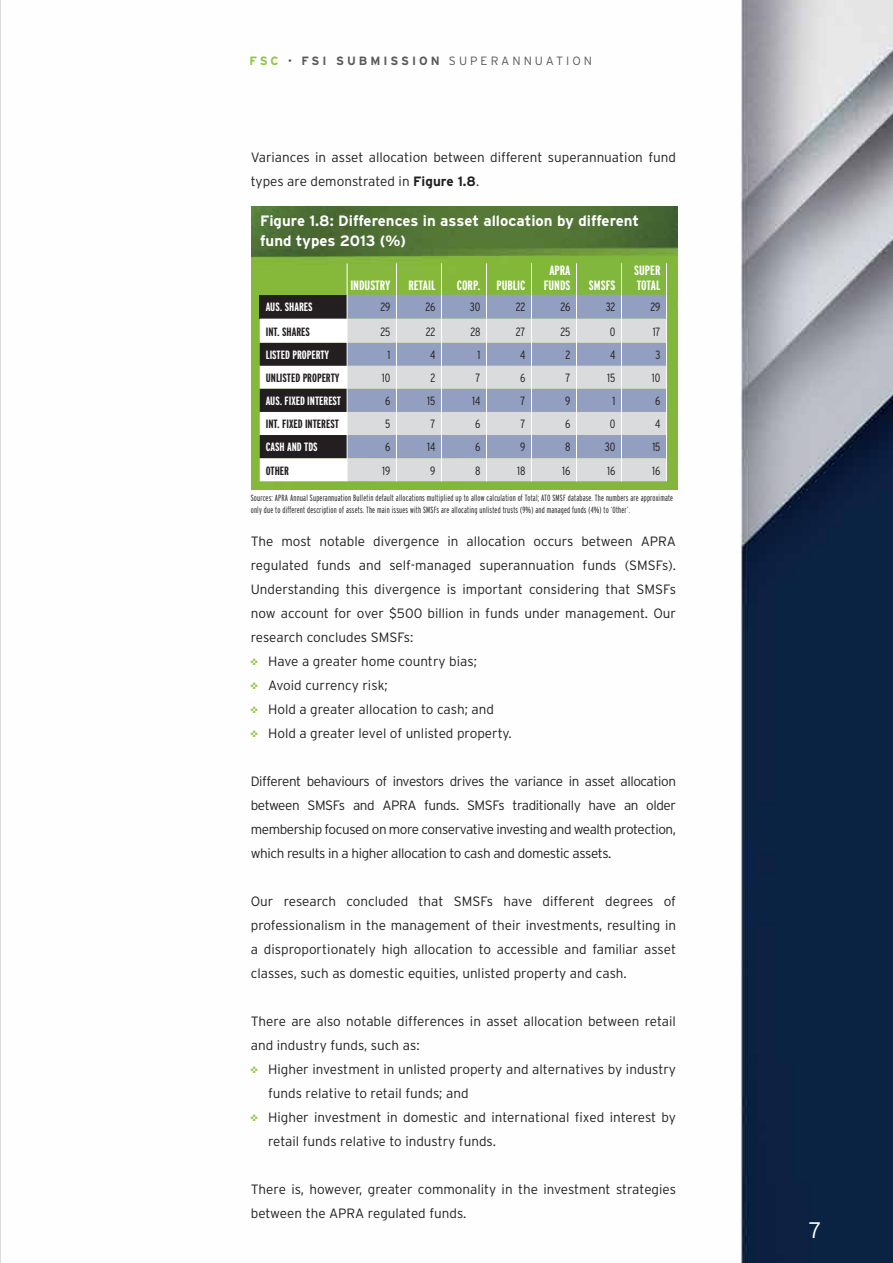
<style>
.page{position:relative;width:893px;height:1263px;background:#fff}
.page>*{position:absolute;margin:0;border:0;box-sizing:border-box;transform-origin:0 0}
.t1{font:300 22.5px "Interstate";color:#fff}
.t2{font:700 15px/19.5px "Interstate";color:#fff}
.t3{font:300 13.5px/24px "Interstate";color:#231f20}
.t4{font:700 extra-condensed 13.5px/15px "Interstate";color:#fff;text-align:center;scale:1.06 1}
.t5{font:300 condensed 12px "Interstate";letter-spacing:-.005em;color:#231f20}
.t6{font:700 extra-condensed 12px "Interstate";color:#fff;scale:1.06 1}
.t7{font:700 extra-condensed 12px "Interstate";color:#231f20;scale:1.06 1}
.t8{font:300 12px "Interstate";letter-spacing:.25em;color:#58595b}
.t9{font:300 extra-condensed 9px/12px "Interstate";letter-spacing:.02em;color:#231f20}
.s1{font-weight:700;color:#8dc63f}
.s2{font-weight:700}
</style>
<div class="page">
<img style="left:677px;top:0;width:216px;height:1263px">
<hr style="left:0;top:0;width:1px;height:1263px;background:#b8babc">
<img style="left:251px;top:206px;width:426px;height:284px">
<div style="left:348px;top:295px;width:318px;height:24px;background:#929fc0"></div>
<svg style="left:348px;top:319px;width:318px;height:162px;background:#bbc1cf"></svg>
<hr style="left:347px;top:263px;width:1px;height:32px;background:#fff">
<hr style="left:396px;top:263px;width:1px;height:32px;background:#fff">
<hr style="left:441px;top:263px;width:1px;height:32px;background:#fff">
<hr style="left:486px;top:263px;width:1px;height:32px;background:#fff">
<hr style="left:531px;top:263px;width:1px;height:32px;background:#fff">
<hr style="left:576px;top:263px;width:1px;height:32px;background:#fff">
<hr style="left:621px;top:263px;width:1px;height:32px;background:#fff">
<hr style="left:666px;top:263px;width:1px;height:32px;background:#fff">
<svg style="left:260px;top:295px;width:88px;height:186px"></svg>
<svg style="left:396px;top:295px;width:1px;height:186px"></svg>
<svg style="left:441px;top:295px;width:1px;height:186px"></svg>
<svg style="left:486px;top:295px;width:1px;height:186px"></svg>
<svg style="left:531px;top:295px;width:1px;height:186px"></svg>
<svg style="left:576px;top:295px;width:1px;height:186px"></svg>
<svg style="left:621px;top:295px;width:1px;height:186px"></svg>
<svg style="left:666px;top:295px;width:1px;height:186px"></svg>
<p class="t8" style="left:250px;top:53px;width:344px"><span class="s1">FSC</span> • <span class="s2">FSI SUBMISSION</span> SUPERANNUATION</p>
<p class="t3" style="left:251px;top:145px;width:427px">Variances in asset allocation between different superannuation fund types are demonstrated in <span class="s2">Figure 1.8</span>.</p>
<p class="t2" style="left:260px;top:211px;width:381px">Figure 1.8: Differences in asset allocation by different fund types 2013 (%)</p>
<p class="t4" style="left:350px;top:278px;width:39px">INDUSTRY</p>
<p class="t4" style="left:408px;top:278px;width:27px">RETAIL</p>
<p class="t4" style="left:457px;top:278px;width:66px">CORP. PUBLIC</p>
<p class="t4" style="left:634px;top:263px;width:26px;text-align:left">SUPER<br>TOTAL</p>
<p class="t4" style="left:544px;top:263px;width:27px">APRA<br>FUNDS</p>
<p class="t4" style="left:589px;top:278px;width:27px">SMSFS</p>
<p class="t6" style="left:266px;top:300px;width:46px">AUS. SHARES</p>
<p class="t5" style="left:380px;top:300px;width:12px">29</p>
<p class="t5" style="left:425px;top:300px;width:11px">26</p>
<p class="t5" style="left:470px;top:300px;width:12px">30</p>
<p class="t5" style="left:516px;top:300px;width:11px">22</p>
<p class="t5" style="left:560px;top:300px;width:11px">26</p>
<p class="t5" style="left:606px;top:300px;width:11px">32</p>
<p class="t5" style="left:650px;top:300px;width:12px">29</p>
<p class="t7" style="left:266px;top:324px;width:43px">INT. SHARES</p>
<p class="t5" style="left:380px;top:324px;width:11px">25</p>
<p class="t5" style="left:426px;top:324px;width:11px">22</p>
<p class="t5" style="left:470px;top:324px;width:12px">28</p>
<p class="t5" style="left:516px;top:324px;width:11px">27</p>
<p class="t5" style="left:560px;top:324px;width:11px">25</p>
<p class="t5" style="left:610px;top:324px;width:7px">0</p>
<p class="t5" style="left:653px;top:324px;width:9px">17</p>
<p class="t6" style="left:266px;top:348px;width:61px">LISTED PROPERTY</p>
<p class="t5" style="left:387px;top:348px;width:4px">1</p>
<p class="t5" style="left:430px;top:348px;width:7px">4</p>
<p class="t5" style="left:477px;top:348px;width:4px">1</p>
<p class="t5" style="left:520px;top:348px;width:7px">4</p>
<p class="t5" style="left:566px;top:348px;width:6px">2</p>
<p class="t5" style="left:610px;top:348px;width:7px">4</p>
<p class="t5" style="left:655px;top:348px;width:7px">3</p>
<p class="t7" style="left:266px;top:370px;width:71px">UNLISTED PROPERTY</p>
<p class="t5" style="left:382px;top:370px;width:10px">10</p>
<p class="t5" style="left:430px;top:370px;width:6px">2</p>
<p class="t5" style="left:476px;top:370px;width:6px">7</p>
<p class="t5" style="left:520px;top:370px;width:7px">6</p>
<p class="t5" style="left:566px;top:370px;width:6px">7</p>
<p class="t5" style="left:607px;top:370px;width:10px">15</p>
<p class="t5" style="left:652px;top:370px;width:10px">10</p>
<p class="t6" style="left:266px;top:394px;width:73px">AUS. FIXED INTEREST</p>
<p class="t5" style="left:385px;top:394px;width:7px">6</p>
<p class="t5" style="left:427px;top:394px;width:10px">15</p>
<p class="t5" style="left:472px;top:394px;width:10px">14</p>
<p class="t5" style="left:521px;top:394px;width:6px">7</p>
<p class="t5" style="left:565px;top:394px;width:7px">9</p>
<p class="t5" style="left:612px;top:394px;width:4px">1</p>
<p class="t5" style="left:655px;top:394px;width:7px">6</p>
<p class="t7" style="left:266px;top:417px;width:70px">INT. FIXED INTEREST</p>
<p class="t5" style="left:385px;top:417px;width:7px">5</p>
<p class="t5" style="left:431px;top:417px;width:6px">7</p>
<p class="t5" style="left:475px;top:417px;width:7px">6</p>
<p class="t5" style="left:521px;top:417px;width:6px">7</p>
<p class="t5" style="left:565px;top:417px;width:7px">6</p>
<p class="t5" style="left:610px;top:417px;width:7px">0</p>
<p class="t5" style="left:655px;top:417px;width:7px">4</p>
<p class="t6" style="left:266px;top:440px;width:50px">CASH AND TDS</p>
<p class="t5" style="left:385px;top:440px;width:7px">6</p>
<p class="t5" style="left:427px;top:440px;width:10px">14</p>
<p class="t5" style="left:475px;top:440px;width:7px">6</p>
<p class="t5" style="left:520px;top:440px;width:7px">9</p>
<p class="t5" style="left:565px;top:440px;width:7px">8</p>
<p class="t5" style="left:605px;top:440px;width:12px">30</p>
<p class="t5" style="left:652px;top:440px;width:10px">15</p>
<p class="t7" style="left:266px;top:463px;width:23px">OTHER</p>
<p class="t5" style="left:382px;top:463px;width:10px">19</p>
<p class="t5" style="left:430px;top:463px;width:7px">9</p>
<p class="t5" style="left:475px;top:463px;width:7px">8</p>
<p class="t5" style="left:517px;top:463px;width:10px">18</p>
<p class="t5" style="left:562px;top:463px;width:10px">16</p>
<p class="t5" style="left:607px;top:463px;width:10px">16</p>
<p class="t5" style="left:652px;top:463px;width:10px">16</p>
<p class="t9" style="left:251px;top:491px;width:424px">Sources: APRA Annual Superannuation Bulletin default allocations multiplied up to allow calculation of Total; ATO SMSF database. The numbers are approximate only due to different description of assets. The main issues with SMSFs are allocating unlisted trusts (9%) and managed funds (4%) to ‘Other’.</p>
<p class="t3" style="left:251px;top:529px;width:427px">The most notable divergence in allocation occurs between APRA</p>
<p class="t3" style="left:251px;top:553px;width:427px">regulated funds and self-managed superannuation funds (SMSFs).</p>
<p class="t3" style="left:251px;top:577px;width:427px">Understanding this divergence is important considering that SMSFs</p>
<p class="t3" style="left:251px;top:601px;width:427px">now account for over $500 billion in funds under management. Our</p>
<p class="t3" style="left:251px;top:625px;width:164px">research concludes SMSFs:</p>
<p class="t3" style="left:268px;top:649px;width:210px">Have a greater home country bias;</p>
<p class="t3" style="left:268px;top:673px;width:121px">Avoid currency risk;</p>
<p class="t3" style="left:268px;top:697px;width:227px">Hold a greater allocation to cash; and</p>
<p class="t3" style="left:268px;top:721px;width:245px">Hold a greater level of unlisted property.</p>
<p class="t3" style="left:251px;top:769px;width:427px;text-align:justify">Different behaviours of investors drives the variance in asset allocation between SMSFs and APRA funds. SMSFs traditionally have an older membership focused on more conservative investing and wealth protection, which results in a higher allocation to cash and domestic assets.</p>
<p class="t3" style="left:251px;top:889px;width:427px;text-align:justify">Our research concluded that SMSFs have different degrees of professionalism in the management of their investments, resulting in a disproportionately high allocation to accessible and familiar asset classes, such as domestic equities, unlisted property and cash.</p>
<p class="t3" style="left:251px;top:1009px;width:427px">There are also notable differences in asset allocation between retail and industry funds, such as:</p>
<p class="t3" style="left:268px;top:1057px;width:409px">Higher investment in unlisted property and alternatives by industry funds relative to retail funds; and<br>Higher investment in domestic and international fixed interest by retail funds relative to industry funds.</p>
<p class="t3" style="left:251px;top:1177px;width:427px">There is, however, greater commonality in the investment strategies between the APRA regulated funds.</p>
<h1 class="t1" style="left:809px;top:1217px;width:14px">7</h1>
</div>
